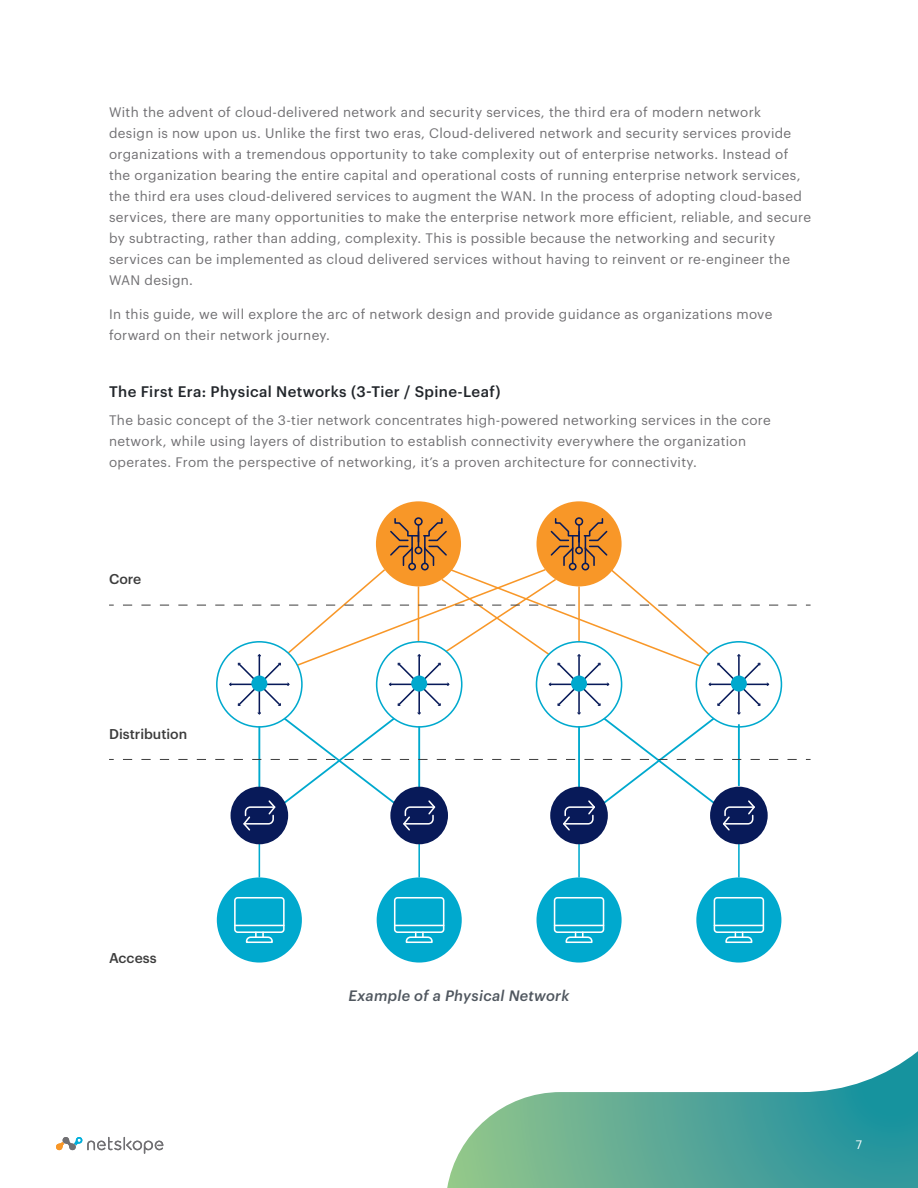
<style>
.page{position:relative;width:918px;height:1188px;background:#fff}
.page>*{position:absolute;margin:0;border:0;box-sizing:border-box;transform-origin:0 0}
.t1{font:500 15px "Graphik";letter-spacing:.025em;color:#22262b}
.t2{font:italic 500 14.85px "Graphik";letter-spacing:.02em;color:#50575f}
.t3{font:500 13.95px "Graphik";color:#3d3d3d}
.t4{font:13.5px/21px "Graphik";letter-spacing:.025em;color:#717073}
.t5{font:12px "Graphik";color:#fff}
</style>
<div class="page">
<svg style="left:447px;top:1051px;width:471px;height:137px"></svg>
<svg style="left:56px;top:1137px;width:107px;height:17px"></svg>
<div style="left:376px;top:501px;width:85px;height:85px;background:#f89728;border-radius:50%"></div>
<div style="left:536px;top:501px;width:86px;height:85px;background:#f89728;border-radius:50%"></div>
<div style="left:217px;top:877px;width:85px;height:86px;background:#00a9ce;border-radius:50%"></div>
<div style="left:377px;top:877px;width:85px;height:86px;background:#00a9ce;border-radius:50%"></div>
<div style="left:537px;top:877px;width:85px;height:86px;background:#00a9ce;border-radius:50%"></div>
<div style="left:696px;top:877px;width:85px;height:86px;background:#00a9ce;border-radius:50%"></div>
<div style="left:234px;top:897px;width:51px;height:36px;border:2px solid #fff;border-radius:3px"></div>
<hr style="left:235px;top:925px;width:49px;height:1px;background:#fff">
<svg style="left:245px;top:932px;width:29px;height:12px"></svg>
<hr style="left:259px;top:824px;width:1px;height:53px;background:#00a9ce">
<div style="left:394px;top:897px;width:50px;height:36px;border:2px solid #fff;border-radius:3px"></div>
<hr style="left:395px;top:925px;width:49px;height:1px;background:#fff">
<svg style="left:405px;top:932px;width:28px;height:12px"></svg>
<hr style="left:418px;top:824px;width:2px;height:53px;background:#00a9ce">
<div style="left:554px;top:897px;width:50px;height:36px;border:2px solid #fff;border-radius:3px"></div>
<hr style="left:555px;top:925px;width:49px;height:1px;background:#fff">
<svg style="left:565px;top:932px;width:28px;height:12px"></svg>
<hr style="left:578px;top:824px;width:2px;height:53px;background:#00a9ce">
<div style="left:714px;top:897px;width:50px;height:36px;border:2px solid #fff;border-radius:3px"></div>
<hr style="left:714px;top:925px;width:49px;height:1px;background:#fff">
<svg style="left:725px;top:932px;width:28px;height:12px"></svg>
<hr style="left:738px;top:824px;width:2px;height:53px;background:#00a9ce">
<div style="left:231px;top:787px;width:57px;height:57px;background:#081a59;border-radius:50%"></div>
<div style="left:390px;top:787px;width:58px;height:57px;background:#081a59;border-radius:50%"></div>
<div style="left:550px;top:787px;width:58px;height:57px;background:#081a59;border-radius:50%"></div>
<div style="left:710px;top:787px;width:58px;height:57px;background:#081a59;border-radius:50%"></div>
<svg style="left:123px;top:517px;width:688px;height:315px"></svg>
<p class="t4" style="left:109px;top:100px;width:703px">With the advent of cloud-delivered network and security services, the third era of modern network<br>design is now upon us. Unlike the first two eras, Cloud-delivered network and security services provide organizations with a tremendous opportunity to take complexity out of enterprise networks. Instead of the organization bearing the entire capital and operational costs of running enterprise network services, the third era uses cloud-delivered services to augment the WAN. In the process of adopting cloud-based services, there are many opportunities to make the enterprise network more efficient, reliable, and secure by subtracting, rather than adding, complexity. This is possible because the networking and security services can be implemented as cloud delivered services without having to reinvent or re-engineer the WAN design.</p>
<p class="t4" style="left:109px;top:303px;width:665px">In this guide, we will explore the arc of network design and provide guidance as organizations move forward on their network journey.</p>
<p class="t1" style="left:109px;top:380px;width:393px">The First Era: Physical Networks (3-Tier / Spine-Leaf)</p>
<p class="t4" style="left:109px;top:408px;width:663px">The basic concept of the 3-tier network concentrates high-powered networking services in the core network, while using layers of distribution to establish connectivity everywhere the organization operates. From the perspective of networking, it’s a proven architecture for connectivity.</p>
<p class="t3" style="left:109px;top:569px;width:34px">Core</p>
<p class="t3" style="left:109px;top:723px;width:80px">Distribution</p>
<p class="t3" style="left:109px;top:947px;width:49px">Access</p>
<p class="t2" style="left:349px;top:985px;width:222px">Example of a Physical Network</p>
<p class="t5" style="left:856px;top:1136px;width:8px">7</p>
</div>
